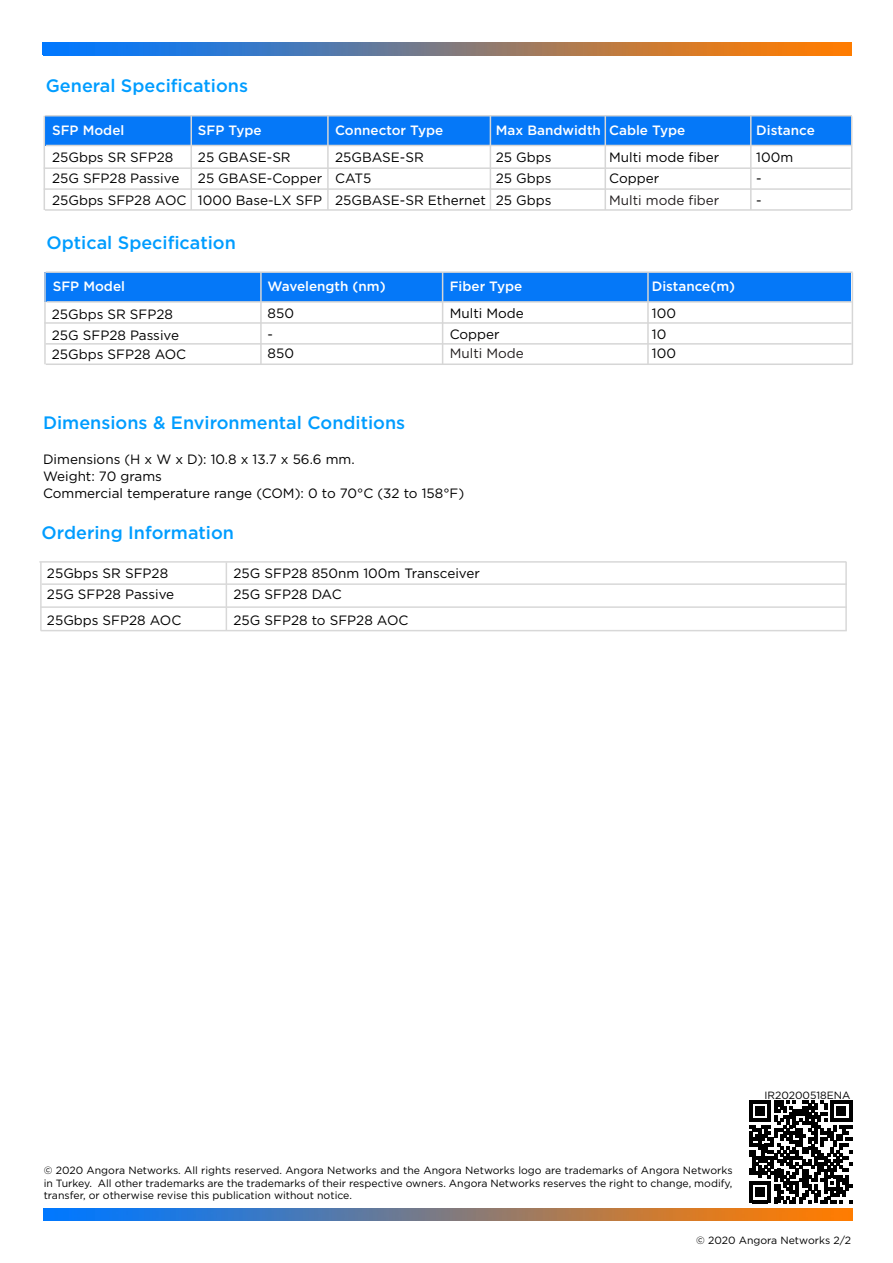
<style>
.page{position:relative;width:893px;height:1263px;background:#fff}
.page>*{position:absolute;margin:0;border:0;box-sizing:border-box;transform-origin:0 0}
.t1{font:500 18px "Gotham";color:#009dff}
.t2{font:13.5px/21.3px "Gotham";color:#000}
.t3{font:500 13.5px "Gotham";color:#fff}
.t4{font:13.5px "Gotham";color:#231f20}
.t5{font:10.5px/12.6px "Gotham";color:#000;text-align:justify}
</style>
<div class="page">
<div style="left:44px;top:116px;width:806px;height:30px;background:#0578f8"></div>
<hr style="left:851px;top:116px;width:1px;height:94px;background:#d6d6d6">
<hr style="left:44px;top:116px;width:1px;height:94px;background:#d6d6d6">
<hr style="left:190px;top:116px;width:2px;height:94px;background:#d6d6d6">
<hr style="left:45px;top:115px;width:807px;height:1px;background:#d6d6d6">
<hr style="left:46px;top:145px;width:805px;height:1px;background:#d6d6d6">
<hr style="left:45px;top:209px;width:806px;height:2px;background:#d6d6d6">
<hr style="left:44px;top:167px;width:806px;height:2px;background:#d6d6d6">
<hr style="left:44px;top:188px;width:806px;height:2px;background:#d6d6d6">
<hr style="left:327px;top:116px;width:2px;height:94px;background:#d6d6d6">
<hr style="left:490px;top:116px;width:1px;height:94px;background:#d6d6d6">
<hr style="left:604px;top:116px;width:2px;height:94px;background:#d6d6d6">
<hr style="left:750px;top:116px;width:1px;height:94px;background:#d6d6d6">
<img style="left:42px;top:42px;width:809px;height:13px">
<img style="left:43px;top:43px;width:808px;height:12px">
<img style="left:44px;top:1208px;width:808px;height:13px">
<div style="left:45px;top:272px;width:806px;height:30px;background:#0578f8"></div>
<hr style="left:851px;top:273px;width:2px;height:91px;background:#d6d6d6">
<hr style="left:44px;top:272px;width:2px;height:92px;background:#d6d6d6">
<hr style="left:260px;top:272px;width:2px;height:92px;background:#d6d6d6">
<hr style="left:46px;top:271px;width:806px;height:2px;background:#d6d6d6">
<hr style="left:47px;top:301px;width:804px;height:2px;background:#d6d6d6">
<hr style="left:46px;top:343px;width:805px;height:2px;background:#d6d6d6">
<hr style="left:44px;top:322px;width:807px;height:2px;background:#d6d6d6">
<hr style="left:46px;top:363px;width:806px;height:2px;background:#d6d6d6">
<hr style="left:442px;top:272px;width:1px;height:92px;background:#d6d6d6">
<hr style="left:647px;top:272px;width:2px;height:92px;background:#d6d6d6">
<hr style="left:845px;top:562px;width:2px;height:69px;background:#d8d8d8">
<hr style="left:40px;top:562px;width:2px;height:69px;background:#d8d8d8">
<hr style="left:226px;top:562px;width:1px;height:69px;background:#d8d8d8">
<hr style="left:39px;top:561px;width:807px;height:2px;background:#d8d8d8">
<hr style="left:42px;top:583px;width:805px;height:2px;background:#d8d8d8">
<hr style="left:41px;top:606px;width:806px;height:2px;background:#d8d8d8">
<hr style="left:41px;top:630px;width:806px;height:1px;background:#d8d8d8">
<svg style="left:749px;top:1100px;width:103px;height:103px"></svg>
<h1 class="t1" style="left:46px;top:74px;width:204px">General Specifications</h1>
<p class="t3" style="left:52px;top:121px;width:74px">SFP Model</p>
<p class="t3" style="left:198px;top:121px;width:65px">SFP Type</p>
<p class="t2" style="left:198px;top:146px;width:126px">25 GBASE-SR<br>25 GBASE-Copper<br>1000 Base-LX SFP</p>
<p class="t2" style="left:52px;top:146px;width:136px">25Gbps SR SFP28<br>25G SFP28 Passive<br>25Gbps SFP28 AOC</p>
<h1 class="t1" style="left:47px;top:231px;width:191px">Optical Specification</h1>
<p class="t3" style="left:335px;top:121px;width:110px">Connector Type</p>
<p class="t2" style="left:335px;top:146px;width:152px">25GBASE-SR<br>CAT5<br>25GBASE-SR Ethernet</p>
<p class="t3" style="left:496px;top:121px;width:107px">Max Bandwidth</p>
<p class="t2" style="left:496px;top:146px;width:57px;text-align:justify">25 Gbps 25 Gbps 25 Gbps</p>
<p class="t3" style="left:609px;top:121px;width:78px">Cable Type</p>
<p class="t2" style="left:609px;top:146px;width:112px">Multi mode fiber<br>Copper</p>
<p class="t4" style="left:609px;top:191px;width:112px">Multi mode fiber</p>
<p class="t3" style="left:53px;top:277px;width:74px">SFP Model</p>
<p class="t3" style="left:268px;top:277px;width:120px">Wavelength (nm)</p>
<p class="t2" style="left:268px;top:303px;width:28px;line-height:19.8px">850 -<br>850</p>
<p class="t2" style="left:52px;top:305px;width:136px;line-height:19.6px">25Gbps SR SFP28<br>25G SFP28 Passive<br>25Gbps SFP28 AOC</p>
<p class="t3" style="left:450px;top:277px;width:74px">Fiber Type</p>
<p class="t2" style="left:450px;top:303px;width:76px;line-height:20.2px">Multi Mode<br>Copper</p>
<p class="t4" style="left:450px;top:344px;width:76px">Multi Mode</p>
<p class="t3" style="left:652px;top:277px;width:85px">Distance(m)</p>
<p class="t2" style="left:652px;top:303px;width:26px;line-height:19.8px">100<br>10<br>100</p>
<h1 class="t1" style="left:43px;top:411px;width:364px">Dimensions &amp; Environmental Conditions</h1>
<p class="t2" style="left:43px;top:450px;width:423px;line-height:17.2px">Dimensions (H x W x D): 10.8 x 13.7 x 56.6 mm.<br>Weight: 70 grams<br>Commercial temperature range (COM): 0 to 70°C (32 to 158°F)</p>
<h1 class="t1" style="left:42px;top:520px;width:194px">Ordering Information</h1>
<p class="t2" style="left:47px;top:562px;width:123px">25Gbps SR SFP28</p>
<p class="t2" style="left:234px;top:562px;width:248px">25G SFP28 850nm 100m Transceiver</p>
<p class="t2" style="left:47px;top:583px;width:129px">25G SFP28 Passive</p>
<p class="t2" style="left:234px;top:583px;width:110px">25G SFP28 DAC</p>
<p class="t2" style="left:47px;top:609px;width:136px">25Gbps SFP28 AOC</p>
<p class="t2" style="left:234px;top:609px;width:176px">25G SFP28 to SFP28 AOC</p>
<p class="t3" style="left:756px;top:121px;width:60px">Distance</p>
<p class="t2" style="left:756px;top:146px;width:38px">100m -<br>-</p>
<p class="t5" style="left:44px;top:1164px;width:690px">© 2020 Angora Networks. All rights reserved. Angora Networks and the Angora Networks logo are trademarks of Angora Networks in Turkey. All other trademarks are the trademarks of their respective owners. Angora Networks reserves the right to change, modify, transfer, or otherwise revise this publication without notice.</p>
<p class="t5" style="left:764px;top:1089px;width:88px">IR20200518ENA</p>
<p class="t5" style="left:696px;top:1234px;width:156px">© 2020 Angora Networks 2/2</p>
</div>
